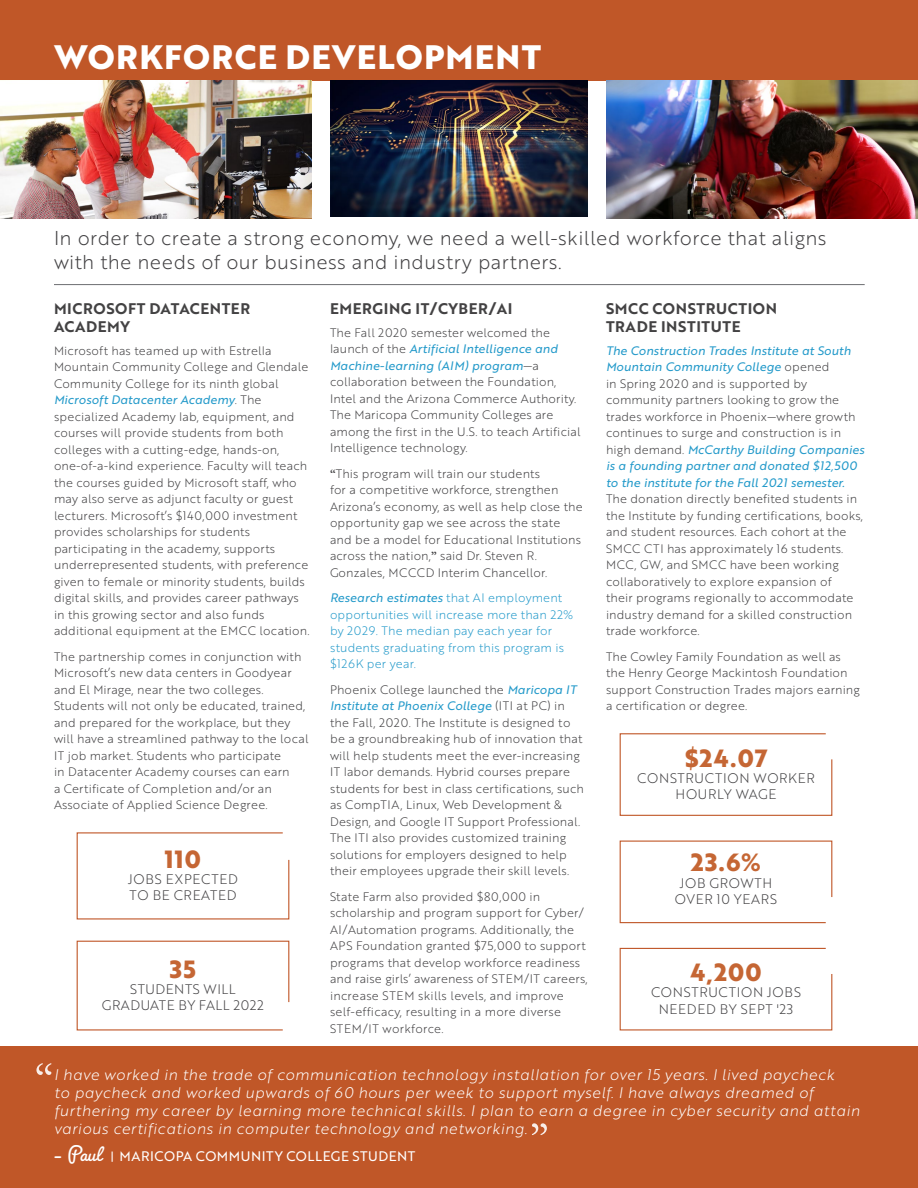
<style>
.page{position:relative;width:918px;height:1188px;background:#fff}
.page>*{position:absolute;margin:0;border:0;box-sizing:border-box;transform-origin:0 0}
.t1{font:700 33px "Brother 1816 Extra";letter-spacing:.04em;color:#fff}
.t2{font:700 24.15px "Brother 1816 Extra";letter-spacing:.05em;color:#c56634}
.t3{font:19.5px/23.4px "Brother 1816 Light";letter-spacing:.02em;color:#414042}
.t4{font:15px/18px "Brother 1816 Light Italic";letter-spacing:.03em;color:#fff}
.t5{font:15px/18px "Brother 1816 Bold";letter-spacing:.04em;color:#434243}
.t6{font:13.5px/16.2px "Brother 1816 Light";letter-spacing:.05em;color:#414042;text-align:center}
.t7{font:13.5px "Brother 1816 Regular";letter-spacing:.04em;color:#fff}
.t8{font:12px/16.5px "Brother 1816 Light";letter-spacing:.01em;color:#414042}
.t9{font:12px/16.5px "Brother 1816 Regular Italic";letter-spacing:.01em;color:#249aca}
.t10{font:12px/16.5px "Brother 1816 Light";letter-spacing:.01em;color:#249aca}
.s1{font-family:"Brother 1816 Light";color:#414042}
.s2{font-family:"Adobe Garamond Pro";font-weight:700}
.s3{font-family:"Brother 1816 Light"}
.s4{font-family:"Brother 1816 Regular Italic";color:#249aca}
.s5{font-family:"Pacifico";font-size:22.5px}
.s6{font-size:12px}
</style>
<div class="page">
<div style="left:0;top:1047px;width:918px;height:141px;background:#c05728"></div>
<div style="left:0;top:0;width:918px;height:80px;background:#c05728"></div>
<hr style="left:54px;top:284px;width:811px;height:1px;background:#6d6e71">
<img style="left:0;top:80px;width:312px;height:138px">
<img style="left:330px;top:80px;width:258px;height:136px">
<img style="left:606px;top:80px;width:312px;height:138px">
<svg style="left:76px;top:832px;width:214px;height:88px"></svg>
<svg style="left:619px;top:733px;width:214px;height:83px"></svg>
<svg style="left:619px;top:840px;width:214px;height:84px"></svg>
<svg style="left:619px;top:947px;width:214px;height:84px"></svg>
<svg style="left:76px;top:940px;width:214px;height:91px"></svg>
<svg style="left:36px;top:1063px;width:16px;height:12px"></svg>
<svg style="left:532px;top:1123px;width:15px;height:12px"></svg>
<h1 class="t1" style="left:54px;top:32px;width:489px">WORKFORCE DEVELOPMENT</h1>
<h3 class="t3" style="left:54px;top:226px;width:774px">In order to create a strong economy, we need a well-skilled workforce that aligns with the needs of our business and industry partners.</h3>
<p class="t5" style="left:330px;top:299px;width:184px">EMERGING IT/CYBER/AI</p>
<p class="t8" style="left:330px;top:324px;width:222px">The Fall 2020 semester welcomed the</p>
<p class="t9" style="left:330px;top:340px;width:229px"><span class="s1">launch of the</span> Artificial Intelligence and<br>Machine-learning (AIM) program<span class="s1">—a</span></p>
<p class="t8" style="left:330px;top:373px;width:252px">collaboration between the Foundation, Intel and the Arizona Commerce Authority.<br>The Maricopa Community Colleges are among the first in the U.S. to teach Artificial Intelligence technology.</p>
<p class="t8" style="left:330px;top:465px;width:254px"><span class="s2">“</span>This program will train our students<br>for a competitive workforce, strengthen Arizona’s economy, as well as help close the opportunity gap we see across the state and be a model for Educational Institutions across the nation,<span class="s2">”</span> said Dr. Steven R.<br>Gonzales, MCCCD Interim Chancellor.</p>
<p class="t9" style="left:330px;top:589px;width:234px">Research estimates <span class="s3">that AI employment</span></p>
<p class="t10" style="left:330px;top:606px;width:245px">opportunities will increase more than 22% by 2029. The median pay each year for students graduating from this program is $126K per year.</p>
<p class="t8" style="left:330px;top:681px;width:248px">Phoenix College launched the <span class="s4">Maricopa IT</span></p>
<p class="t9" style="left:330px;top:697px;width:237px">Institute at Phoenix College <span class="s1">(ITI at PC) in</span></p>
<p class="t8" style="left:330px;top:714px;width:255px">the Fall, 2020. The Institute is designed to be a groundbreaking hub of innovation that will help students meet the ever-increasing IT labor demands. Hybrid courses prepare students for best in class certifications, such as CompTIA, Linux, Web Development &amp; Design, and Google IT Support Professional.<br>The ITI also provides customized training solutions for employers designed to help their employees upgrade their skill levels.</p>
<p class="t8" style="left:330px;top:888px;width:259px">State Farm also provided $80,000 in scholarship and program support for Cyber/ AI/Automation programs. Additionally, the APS Foundation granted $75,000 to support programs that develop workforce readiness and raise girls’ awareness of STEM/IT careers, increase STEM skills levels, and improve self-efficacy, resulting in a more diverse STEM/IT workforce.</p>
<p class="t5" style="left:54px;top:299px;width:198px">MICROSOFT DATACENTER<br>ACADEMY</p>
<p class="t8" style="left:54px;top:342px;width:256px">Microsoft has teamed up with Estrella<br>Mountain Community College and Glendale<br>Community College for its ninth global</p>
<p class="t9" style="left:54px;top:391px;width:209px">Microsoft Datacenter Academy<span class="s1">. The</span></p>
<p class="t8" style="left:54px;top:408px;width:257px">specialized Academy lab, equipment, and courses will provide students from both colleges with a cutting-edge, hands-on, one-of-a-kind experience. Faculty will teach the courses guided by Microsoft staff, who may also serve as adjunct faculty or guest lecturers. Microsoft’s $140,000 investment provides scholarships for students participating in the academy, supports underrepresented students, with preference given to female or minority students, builds digital skills, and provides career pathways in this growing sector and also funds additional equipment at the EMCC location.</p>
<p class="t8" style="left:54px;top:648px;width:256px">The partnership comes in conjunction with Microsoft’s new data centers in Goodyear and El Mirage, near the two colleges.<br>Students will not only be educated, trained, and prepared for the workplace, but they will have a streamlined pathway to the local IT job market. Students who participate<br>in Datacenter Academy courses can earn<br>a Certificate of Completion and/or an Associate of Applied Science Degree.</p>
<p class="t5" style="left:606px;top:299px;width:173px">SMCC CONSTRUCTION<br>TRADE INSTITUTE</p>
<p class="t9" style="left:606px;top:342px;width:246px">The Construction Trades Institute at South<br>Mountain Community College <span class="s1">opened</span></p>
<p class="t8" style="left:606px;top:375px;width:251px">in Spring 2020 and is supported by community partners looking to grow the trades workforce in Phoenix—where growth continues to surge and construction is in</p>
<p class="t9" style="left:606px;top:441px;width:260px"><span class="s1">high demand.</span> McCarthy Building Companies is a founding partner and donated $12,500 to the institute for the Fall 2021 semester.</p>
<p class="t8" style="left:606px;top:490px;width:259px">The donation directly benefited students in the Institute by funding certifications, books, and student resources. Each cohort at the SMCC CTI has approximately 16 students.<br>MCC, GW, and SMCC have been working collaboratively to explore expansion of<br>their programs regionally to accommodate industry demand for a skilled construction trade workforce.</p>
<p class="t8" style="left:606px;top:648px;width:255px">The Cowley Family Foundation as well as the Henry George Mackintosh Foundation support Construction Trades majors earning a certification or degree.</p>
<h2 class="t2" style="left:685px;top:739px;width:84px">$24.07</h2>
<p class="t6" style="left:637px;top:769px;width:179px">CONSTRUCTION WORKER<br>HOURLY WAGE</p>
<h2 class="t2" style="left:165px;top:841px;width:38px">110</h2>
<p class="t6" style="left:128px;top:871px;width:111px;text-align:left">JOBS EXPECTED<br>TO BE CREATED</p>
<h2 class="t2" style="left:691px;top:844px;width:72px">23.6%</h2>
<p class="t6" style="left:675px;top:874px;width:104px">JOB GROWTH<br>OVER 10 YEARS</p>
<h2 class="t2" style="left:170px;top:950px;width:28px">35</h2>
<p class="t6" style="left:102px;top:980px;width:164px">STUDENTS WILL<br>GRADUATE BY FALL 2022</p>
<h2 class="t2" style="left:690px;top:954px;width:73px">4,200</h2>
<p class="t6" style="left:651px;top:984px;width:151px">CONSTRUCTION JOBS<br>NEEDED BY SEPT '23</p>
<p class="t4" style="left:54px;top:1065px;width:807px">I have worked in the trade of communication technology installation for over 15 years. I lived paycheck<br>to paycheck and worked upwards of 60 hours per week to support myself. I have always dreamed of furthering my career by learning more technical skills. I plan to earn a degree in cyber security and attain various certifications in computer technology and networking.</p>
<p class="t7" style="left:54px;top:1146px;width:363px"><span class="s5">– Paul</span> <span class="s6">|</span> MARICOPA COMMUNITY COLLEGE STUDENT</p>
</div>
